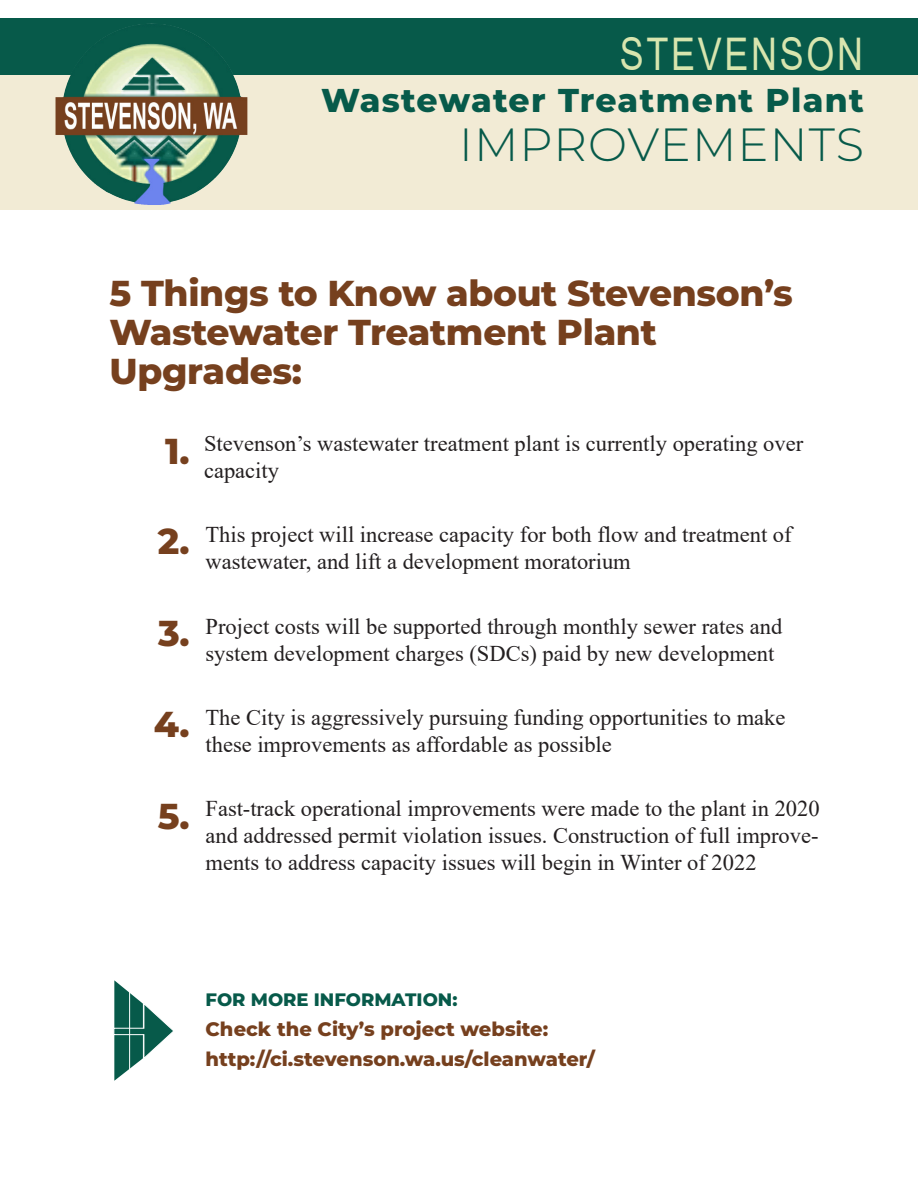
<style>
.page{position:relative;width:918px;height:1188px;background:#fff}
.page>*{position:absolute;margin:0;border:0;box-sizing:border-box;transform-origin:0 0}
.t1{font:300 46.5px "Montserrat";letter-spacing:.025em;color:#075a4a}
.t2{font:45px "Arial";letter-spacing:.075em;color:#d8e5ae;scale:.8 1}
.Number_Percentage{font:800 36px/39px "Montserrat";letter-spacing:-.01em;color:#76401e}
.t3{font:800 33px "Montserrat";letter-spacing:.04em;color:#075a4a}
.t4{font:22.5px/27px "Times New Roman";color:#231f20}
.Number_Percentage-2{font:800 19.5px "Montserrat";color:#76401e}
.Number_Percentage-3{font:800 18px "Montserrat";color:#075a4a}
</style>
<div class="page">
<div style="left:0;top:19px;width:918px;height:93px;background:#075a4a"></div>
<svg style="left:0;top:75px;width:918px;height:135px;background:#dedbc5"></svg>
<img style="left:99px;top:24px;width:52px;height:30px">
<svg style="left:113px;top:980px;width:60px;height:101px"></svg>
<hr style="left:129px;top:991px;width:1px;height:80px;background:#fff">
<h2 class="t2" style="left:620px;top:23px;width:306px">STEVENSON</h2>
<h3 class="t3" style="left:321px;top:76px;width:544px">Wastewater Treatment Plant</h3>
<h1 class="t1" style="left:459px;top:113px;width:406px">IMPROVEMENTS</h1>
<p class="Number_Percentage" style="left:110px;top:272px;width:685px">5 Things to Know about Stevenson’s<br>Wastewater Treatment Plant<br>Upgrades:</p>
<p class="Number_Percentage" style="left:165px;top:429px;width:26px">1.</p>
<p class="t4" style="left:204px;top:429px;width:601px">Stevenson’s wastewater treatment plant is currently operating over</p>
<p class="t4" style="left:204px;top:456px;width:76px">capacity</p>
<p class="Number_Percentage" style="left:158px;top:520px;width:33px">2.</p>
<p class="t4" style="left:206px;top:521px;width:588px">This project will increase capacity for both flow and treatment of</p>
<p class="t4" style="left:206px;top:548px;width:427px">wastewater, and lift a development moratorium</p>
<p class="Number_Percentage" style="left:158px;top:612px;width:33px">3.</p>
<p class="t4" style="left:206px;top:612px;width:578px">Project costs will be supported through monthly sewer rates and</p>
<p class="t4" style="left:206px;top:639px;width:570px">system development charges (SDCs) paid by new development</p>
<p class="Number_Percentage" style="left:154px;top:703px;width:37px">4.</p>
<p class="t4" style="left:206px;top:703px;width:581px">The City is aggressively pursuing funding opportunities to make these improvements as affordable as possible</p>
<p class="Number_Percentage" style="left:158px;top:795px;width:33px">5.</p>
<p class="t4" style="left:206px;top:794px;width:616px;text-align:justify">Fast-track operational improvements were made to the plant in 2020 and addressed permit violation issues. Construction of full improve&shy;ments to address capacity issues will begin in Winter of 2022</p>
<p class="Number_Percentage-3" style="left:206px;top:986px;width:253px">FOR MORE INFORMATION:</p>
<p class="Number_Percentage-2" style="left:206px;top:1014px;width:344px">Check the City’s project website:</p>
<p class="Number_Percentage-2" style="left:206px;top:1044px;width:391px">http://ci.stevenson.wa.us/cleanwater/</p>
</div>
